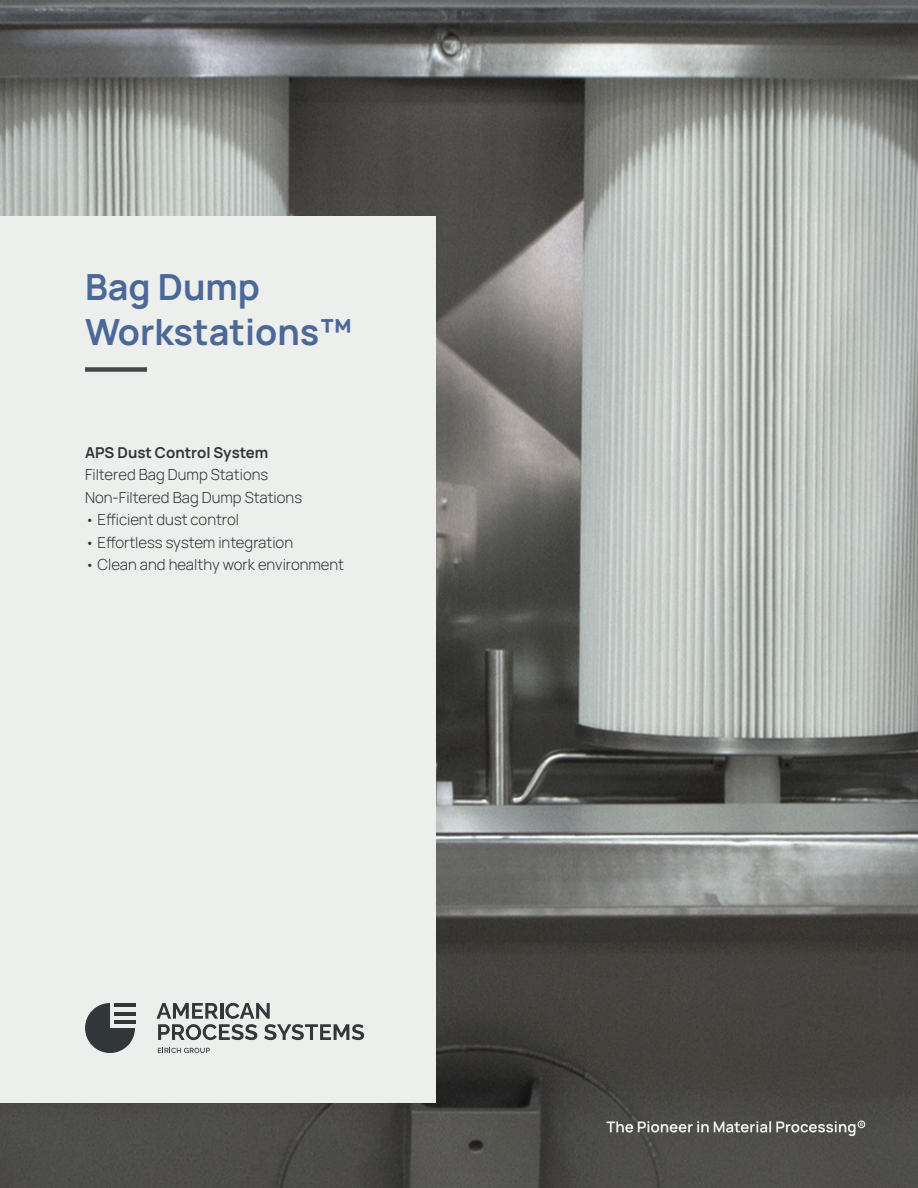
<style>
.page{position:relative;width:918px;height:1188px;background:#fff}
.page>*{position:absolute;margin:0;border:0;box-sizing:border-box;transform-origin:0 0}
.Ü1_-_Hauptüberschrift{font:700 36px "Manrope";color:#4c6898}
.Ü1_-_Hauptüberschrift-2{font:300 15px "Manrope";color:#313538}
.Ü1_-_Hauptüberschrift-3{font:700 15px "Manrope";color:#313538}
</style>
<div class="page">
<img style="left:0;top:0;width:918px;height:1188px">
<div style="left:0;top:216px;width:436px;height:887px;background:#edefec"></div>
<div style="left:85px;top:367px;width:62px;height:5px;background:#464748"></div>
<svg style="left:85px;top:1003px;width:50px;height:50px"></svg>
<hr style="left:114px;top:1020px;width:21px;height:4px;background:#323739">
<hr style="left:114px;top:1012px;width:21px;height:4px;background:#323739">
<hr style="left:114px;top:1003px;width:21px;height:4px;background:#323739">
<svg style="left:157px;top:1003px;width:207px;height:37px"></svg>
<svg style="left:158px;top:1048px;width:52px;height:5px"></svg>
<svg style="left:606px;top:1120px;width:259px;height:16px"></svg>
<p class="Ü1_-_Hauptüberschrift" style="left:85px;top:262px;width:177px">Bag Dump</p>
<p class="Ü1_-_Hauptüberschrift" style="left:85px;top:307px;width:269px">Workstations™</p>
<p class="Ü1_-_Hauptüberschrift-3" style="left:85px;top:442px;width:185px">APS Dust Control System</p>
<p class="Ü1_-_Hauptüberschrift-2" style="left:85px;top:464px;width:185px">Filtered Bag Dump Stations</p>
<p class="Ü1_-_Hauptüberschrift-2" style="left:85px;top:486px;width:219px">Non-Filtered Bag Dump Stations</p>
<p class="Ü1_-_Hauptüberschrift-2" style="left:85px;top:509px;width:156px">• Efficient dust control</p>
<p class="Ü1_-_Hauptüberschrift-2" style="left:85px;top:531px;width:210px">• Effortless system integration</p>
<p class="Ü1_-_Hauptüberschrift-2" style="left:85px;top:554px;width:260px">• Clean and healthy work environment</p>
</div>
